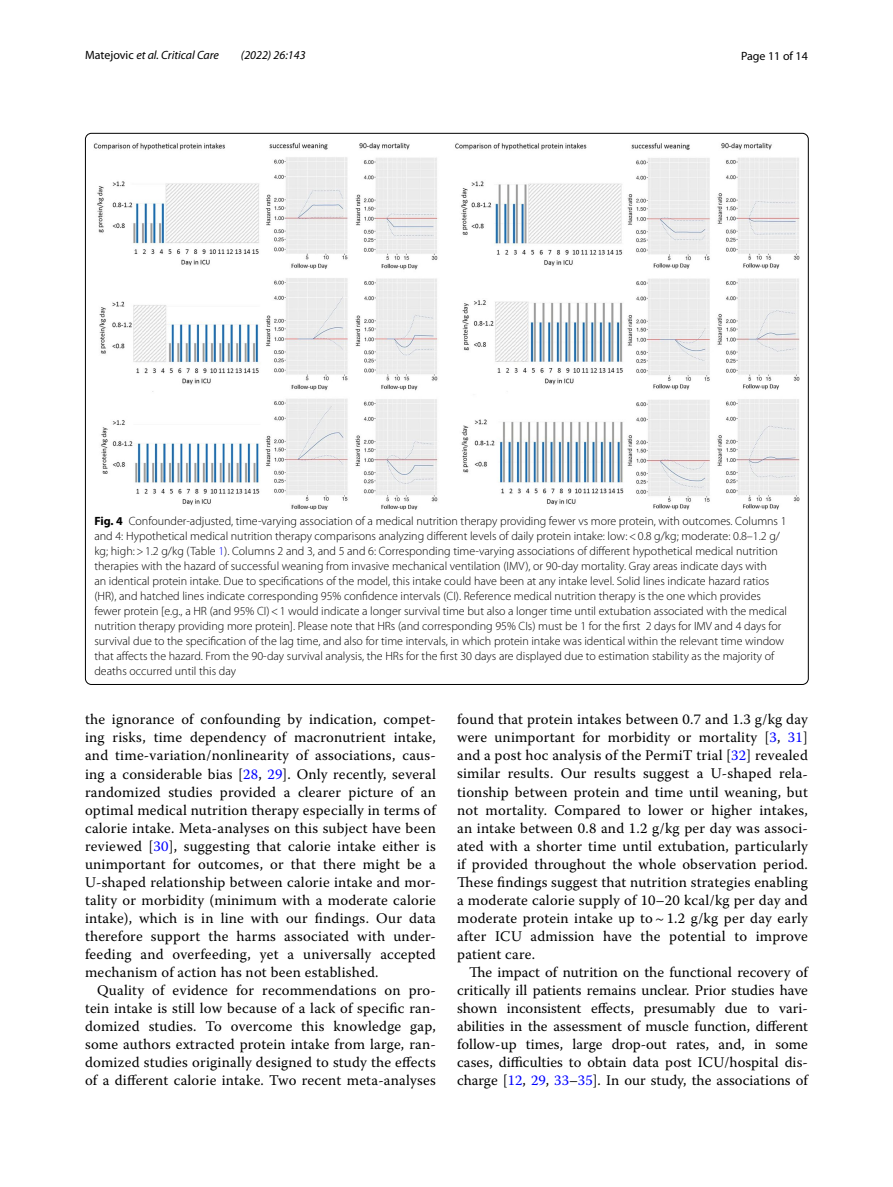
<style>
.page{position:relative;width:893px;height:1187px;background:#fff}
.page>*{position:absolute;margin:0;border:0;box-sizing:border-box;transform-origin:0 0}
.t1{font:14.7px/18px "Warnock Pro";letter-spacing:.015em;color:#000;text-align:justify}
.t2{font:300 12px/15px "Myriad Pro";color:#000}
.t3{font:italic 12px "Myriad Pro";color:#000}
.t4{font:12px "Myriad Pro";color:#000}
.s1{font-style:normal}
.s2{font-weight:700}
.s3{color:#00f}
</style>
<div class="page">
<img style="left:94px;top:142px;width:706px;height:367px">
<p class="t3" style="left:85px;top:48px;width:136px"><span class="s1">Matejovic</span> et al. Critical Care</p>
<p class="t3" style="left:241px;top:48px;width:66px">(2022) 26:143</p>
<p class="t4" style="left:741px;top:48px;width:68px">Page 11 of 14</p>
<p class="t2" style="left:94px;top:513px;width:694px"><span class="s2">Fig. 4</span> Confounder-adjusted, time-varying association of a medical nutrition therapy providing fewer vs more protein, with outcomes. Columns 1 and 4: Hypothetical medical nutrition therapy comparisons analyzing different levels of daily protein intake: low:&lt;0.8 g/kg; moderate: 0.8–1.2 g/ kg; high:&gt;1.2 g/kg (Table <span class="s3">1</span>). Columns 2 and 3, and 5 and 6: Corresponding time-varying associations of different hypothetical medical nutrition therapies with the hazard of successful weaning from invasive mechanical ventilation (IMV), or 90-day mortality. Gray areas indicate days with<br>an identical protein intake. Due to specifications of the model, this intake could have been at any intake level. Solid lines indicate hazard ratios (HR), and hatched lines indicate corresponding 95% confidence intervals (CI). Reference medical nutrition therapy is the one which provides fewer protein [e.g., a HR (and 95% CI)&lt;1 would indicate a longer survival time but also a longer time until extubation associated with the medical nutrition therapy providing more protein]. Please note that HRs (and corresponding 95% CIs) must be 1 for the first 2 days for IMV and 4 days for survival due to the specification of the lag time, and also for time intervals, in which protein intake was identical within the relevant time window that affects the hazard. From the 90-day survival analysis, the HRs for the first 30 days are displayed due to estimation stability as the majority of deaths occurred until this day</p>
<p class="t1" style="left:85px;top:710px;width:352px">the ignorance of confounding by indication, compet&shy;ing risks, time dependency of macronutrient intake, and time-variation/nonlinearity of associations, caus&shy;ing a considerable bias [<span class="s3">28</span>, <span class="s3">29</span>]. Only recently, several randomized studies provided a clearer picture of an optimal medical nutrition therapy especially in terms of calorie intake. Meta-analyses on this subject have been reviewed [<span class="s3">30</span>], suggesting that calorie intake either is unimportant for outcomes, or that there might be a U-shaped relationship between calorie intake and mor&shy;tality or morbidity (minimum with a moderate calorie intake), which is in line with our findings. Our data therefore support the harms associated with under&shy;feeding and overfeeding, yet a universally accepted mechanism of action has not been established.</p>
<p class="t1" style="left:85px;top:980px;width:352px;text-indent:12px">Quality of evidence for recommendations on pro&shy;tein intake is still low because of a lack of specific ran&shy;domized studies. To overcome this knowledge gap, some authors extracted protein intake from large, ran&shy;domized studies originally designed to study the effects of a different calorie intake. Two recent meta-analyses</p>
<p class="t1" style="left:457px;top:710px;width:352px">found that protein intakes between 0.7 and 1.3 g/kg day were unimportant for morbidity or mortality [<span class="s3">3</span>, <span class="s3">31</span>] and a post hoc analysis of the PermiT trial [<span class="s3">32</span>] revealed similar results. Our results suggest a U-shaped rela&shy;tionship between protein and time until weaning, but not mortality. Compared to lower or higher intakes, an intake between 0.8 and 1.2 g/kg per day was associ&shy;ated with a shorter time until extubation, particularly if provided throughout the whole observation period.<br>These findings suggest that nutrition strategies enabling a moderate calorie supply of 10–20 kcal/kg per day and moderate protein intake up to~1.2 g/kg per day early after ICU admission have the potential to improve patient care.</p>
<p class="t1" style="left:457px;top:962px;width:352px;text-indent:12px">The impact of nutrition on the functional recovery of critically ill patients remains unclear. Prior studies have shown inconsistent effects, presumably due to vari&shy;abilities in the assessment of muscle function, different follow-up times, large drop-out rates, and, in some cases, difficulties to obtain data post ICU/hospital dis&shy;charge [<span class="s3">12</span>, <span class="s3">29</span>, <span class="s3">33</span>–<span class="s3">35</span>]. In our study, the associations of</p>
</div>
